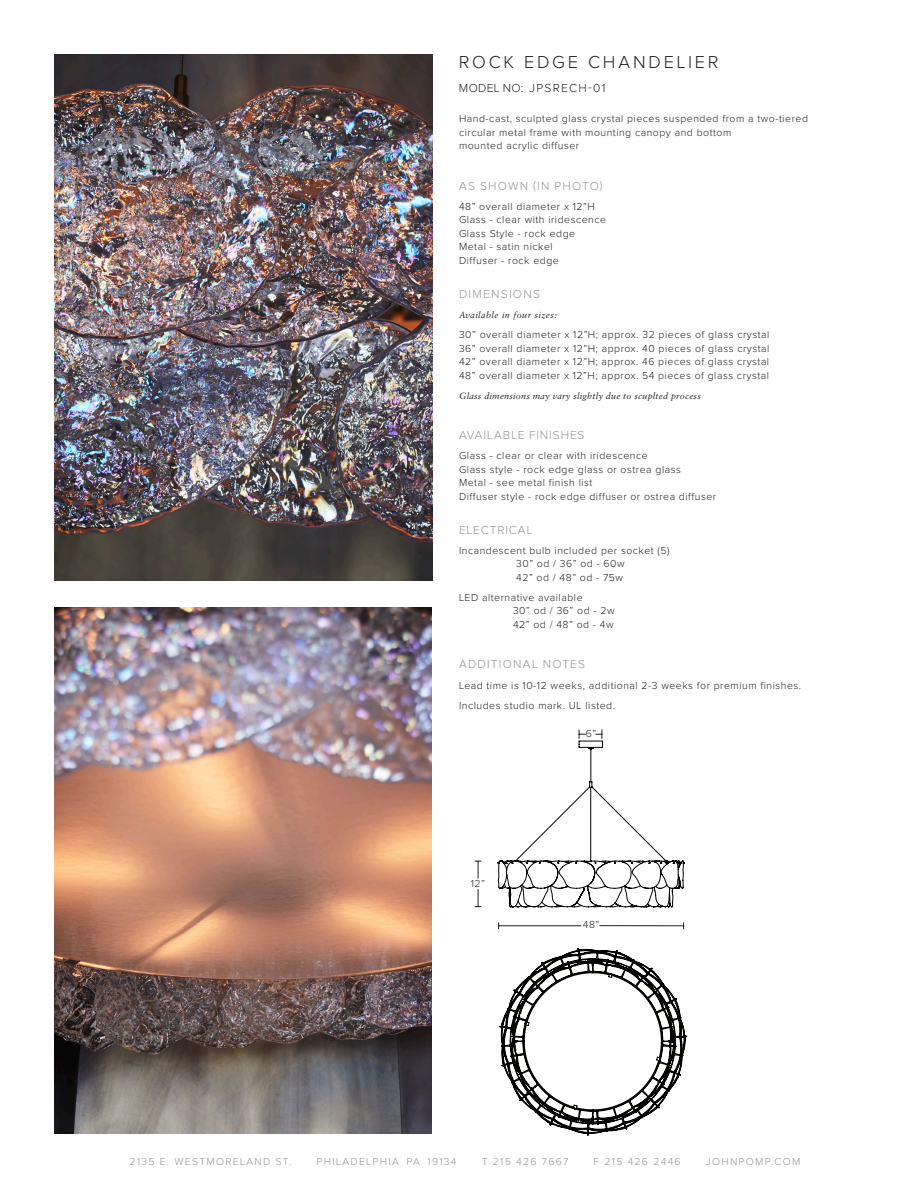
<style>
.page{position:relative;width:918px;height:1188px;background:#fff}
.page>*{position:absolute;margin:0;border:0;box-sizing:border-box;transform-origin:0 0}
.t1{font:300 18px "Proxima Nova";letter-spacing:.155em;color:#231f20}
.SUB_HEAD{font:300 12px "Proxima Nova";letter-spacing:.105em;color:#959598}
.BODY_COPY_1{font:300 12px "Proxima Nova";letter-spacing:.075em;color:#959598}
.t2{font:300 12px "Proxima Nova";letter-spacing:.1em;color:#231f20}
.BODY_COPY_1-2{font:300 10.5px "Proxima Nova";letter-spacing:.05em;color:#231f20}
.t3{font:300 10.5px "Proxima Nova";letter-spacing:.12em;color:#959598}
.BOLD_SUB_HEAD{font:300 10.5px "Proxima Nova";color:#231f20}
.BODY_COPY_1-3{font:italic 9px "Sabon LT Pro";letter-spacing:.025em;color:#231f20}
.BODY_COPY_1-4{font:italic 9px "Sabon LT Pro";letter-spacing:.05em;color:#231f20}
</style>
<div class="page">
<img style="left:54px;top:608px;width:378px;height:525px">
<img style="left:54px;top:54px;width:378px;height:526px">
<svg style="left:497px;top:741px;width:190px;height:395px"></svg>
<svg style="left:475px;top:889px;width:6px;height:18px"></svg>
<svg style="left:475px;top:861px;width:6px;height:17px"></svg>
<svg style="left:579px;top:730px;width:6px;height:9px"></svg>
<svg style="left:596px;top:730px;width:7px;height:9px"></svg>
<p class="t1" style="left:459px;top:54px;width:261px">ROCK EDGE CHANDELIER</p>
<p class="t2" style="left:459px;top:82px;width:148px">MODEL NO: JPSRECH-01</p>
<p class="BODY_COPY_1-2" style="left:459px;top:114px;width:351px">Hand-cast, sculpted glass crystal pieces suspended from a two-tiered</p>
<p class="BODY_COPY_1-2" style="left:459px;top:127px;width:274px">circular metal frame with mounting canopy and bottom</p>
<p class="BODY_COPY_1-2" style="left:459px;top:141px;width:122px">mounted acrylic diffuser</p>
<p class="SUB_HEAD" style="left:459px;top:180px;width:145px">AS SHOWN (IN PHOTO)</p>
<p class="BODY_COPY_1-2" style="left:459px;top:202px;width:137px">48” overall diameter x 12”H</p>
<p class="BODY_COPY_1-2" style="left:459px;top:215px;width:149px">Glass - clear with iridescence</p>
<p class="BODY_COPY_1-2" style="left:459px;top:229px;width:118px">Glass Style - rock edge</p>
<p class="BODY_COPY_1-2" style="left:459px;top:242px;width:95px">Metal - satin nickel</p>
<p class="BODY_COPY_1-2" style="left:459px;top:256px;width:101px">Diffuser - rock edge</p>
<p class="SUB_HEAD" style="left:459px;top:288px;width:82px">DIMENSIONS</p>
<p class="BODY_COPY_1-4" style="left:459px;top:309px;width:99px">Available in four sizes:</p>
<p class="BODY_COPY_1-2" style="left:459px;top:330px;width:312px">30” overall diameter x 12”H; approx. 32 pieces of glass crystal</p>
<p class="BODY_COPY_1-2" style="left:459px;top:343px;width:312px">36” overall diameter x 12”H; approx. 40 pieces of glass crystal</p>
<p class="BODY_COPY_1-2" style="left:459px;top:357px;width:312px">42” overall diameter x 12”H; approx. 46 pieces of glass crystal</p>
<p class="BODY_COPY_1-2" style="left:459px;top:370px;width:312px">48” overall diameter x 12”H; approx. 54 pieces of glass crystal</p>
<p class="BODY_COPY_1-3" style="left:459px;top:390px;width:243px">Glass dimensions may vary slightly due to scuplted process</p>
<p class="BODY_COPY_1" style="left:459px;top:430px;width:127px">AVAILABLE FINISHES</p>
<p class="BODY_COPY_1-2" style="left:459px;top:451px;width:190px">Glass - clear or clear with iridescence</p>
<p class="BODY_COPY_1-2" style="left:459px;top:465px;width:223px">Glass style - rock edge glass or ostrea glass</p>
<p class="BODY_COPY_1-2" style="left:459px;top:478px;width:135px">Metal - see metal finish list</p>
<p class="BODY_COPY_1-2" style="left:459px;top:492px;width:259px">Diffuser style - rock edge diffuser or ostrea diffuser</p>
<p class="BODY_COPY_1" style="left:459px;top:524px;width:75px">ELECTRICAL</p>
<p class="BODY_COPY_1-2" style="left:459px;top:546px;width:212px">Incandescent bulb included per socket (5)</p>
<p class="BODY_COPY_1-2" style="left:516px;top:559px;width:110px">30” od / 36” od - 60w</p>
<p class="BODY_COPY_1-2" style="left:516px;top:572px;width:108px">42” od / 48” od - 75w</p>
<p class="BODY_COPY_1-2" style="left:459px;top:593px;width:125px">LED alternative available</p>
<p class="BODY_COPY_1-2" style="left:513px;top:606px;width:103px">30” od / 36” od - 2w</p>
<p class="BODY_COPY_1-2" style="left:513px;top:620px;width:102px">42” od / 48” od - 4w</p>
<p class="SUB_HEAD" style="left:459px;top:659px;width:128px">ADDITIONAL NOTES</p>
<p class="BODY_COPY_1-2" style="left:459px;top:680px;width:344px">Lead time is 10-12 weeks, additional 2-3 weeks for premium finishes.</p>
<p class="BODY_COPY_1-2" style="left:459px;top:700px;width:158px">Includes studio mark. UL listed.</p>
<p class="BOLD_SUB_HEAD" style="left:323px;top:1033px;width:18px">48”</p>
<p class="BOLD_SUB_HEAD" style="left:471px;top:878px;width:16px">12”</p>
<p class="BOLD_SUB_HEAD" style="left:586px;top:729px;width:12px">6”</p>
<p class="BOLD_SUB_HEAD" style="left:583px;top:920px;width:18px">48”</p>
<p class="t3" style="left:130px;top:1156px;width:163px">2135 E. WESTMORELAND ST.</p>
<p class="t3" style="left:317px;top:1156px;width:142px">PHILADELPHIA PA 19134</p>
<p class="t3" style="left:482px;top:1156px;width:88px">T 215 426 7667</p>
<p class="t3" style="left:594px;top:1156px;width:89px">F 215 426 2446</p>
<p class="t3" style="left:706px;top:1156px;width:96px">JOHNPOMP.COM</p>
</div>
